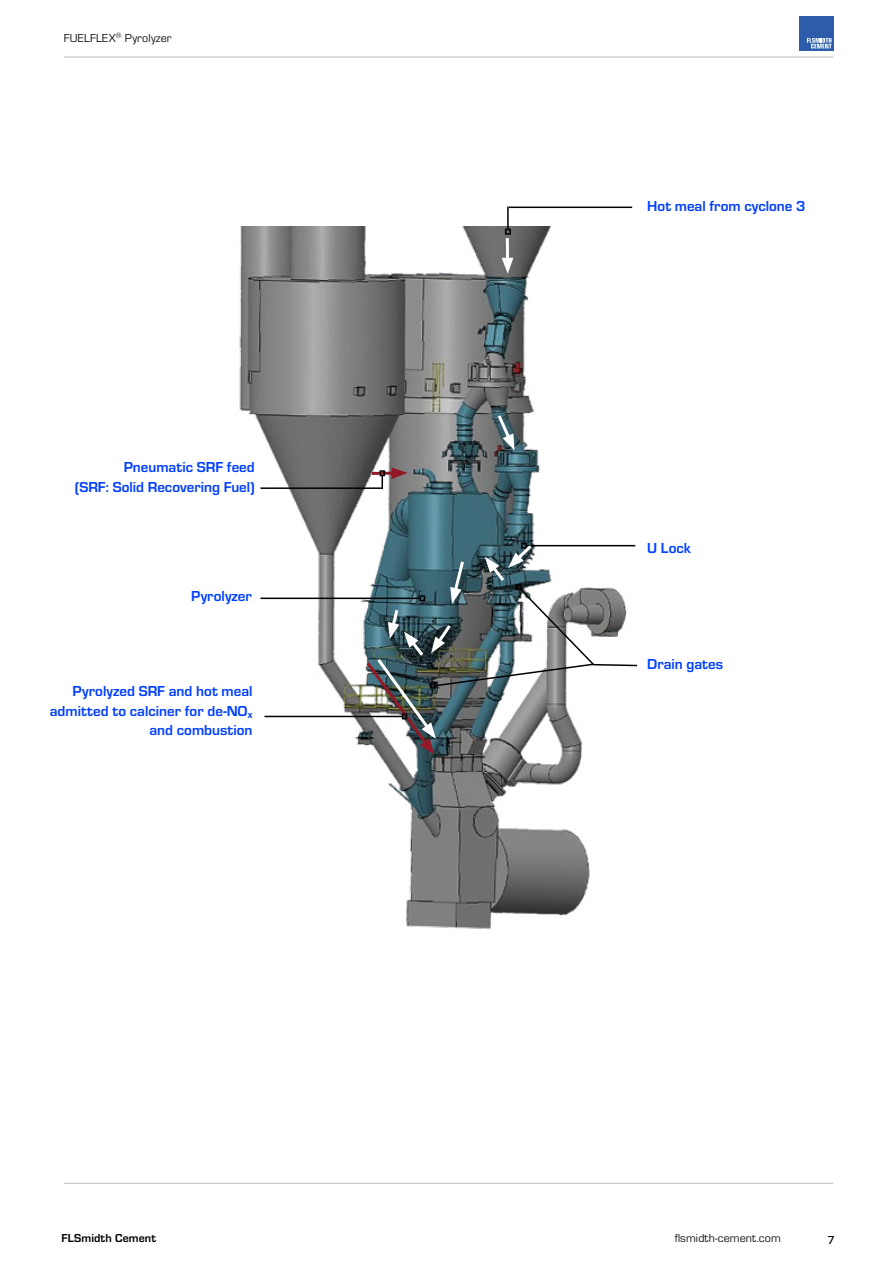
<style>
.page{position:relative;width:893px;height:1263px;background:#fff}
.page>*{position:absolute;margin:0;border:0;box-sizing:border-box;transform-origin:0 0}
.t1{font:700 15px/19.5px "Eurostile";color:#003fff;text-align:right}
.t2{font:12px "Eurostile";letter-spacing:.01em;color:#131313}
.t3{font:700 12px "Eurostile";letter-spacing:.01em;color:#000}
.t4{font:500 12px "Eurostile";color:#000}
</style>
<div class="page">
<img style="left:239px;top:227px;width:351px;height:702px">
<hr style="left:64px;top:57px;width:769px;height:1px;background:#bcbec0">
<hr style="left:64px;top:1183px;width:769px;height:1px;background:#bcbec0">
<div style="left:799px;top:16px;width:34px;height:34px;background:#2d5caa"></div>
<svg style="left:807px;top:38px;width:24px;height:11px"></svg>
<hr style="left:509px;top:207px;width:123px;height:1px;background:#000">
<hr style="left:507px;top:206px;width:2px;height:24px;background:#000">
<svg style="left:505px;top:229px;width:6px;height:6px"></svg>
<hr style="left:372px;top:472px;width:25px;height:3px;background:#931928">
<svg style="left:391px;top:467px;width:17px;height:12px"></svg>
<hr style="left:260px;top:598px;width:160px;height:1px;background:#000">
<hr style="left:506px;top:238px;width:3px;height:25px;background:#fff">
<svg style="left:502px;top:258px;width:11px;height:16px"></svg>
<svg style="left:495px;top:412px;width:19px;height:38px"></svg>
<hr style="left:260px;top:487px;width:123px;height:2px;background:#000">
<svg style="left:380px;top:470px;width:5px;height:19px"></svg>
<hr style="left:264px;top:716px;width:139px;height:1px;background:#000">
<svg style="left:364px;top:542px;width:273px;height:213px"></svg>
<p class="t2" style="left:64px;top:30px;width:109px">FUELFLEX<sup>®</sup> Pyrolyzer</p>
<p class="t1" style="left:75px;top:456px;width:182px">Pneumatic SRF feed<br>(SRF: Solid Recovering Fuel)</p>
<p class="t1" style="left:191px;top:585px;width:62px">Pyrolyzer</p>
<p class="t1" style="left:50px;top:680px;width:204px">Pyrolyzed SRF and hot meal admitted to calciner for de-NO<sub>x </sub>and combustion</p>
<p class="t1" style="left:647px;top:195px;width:160px">Hot meal from cyclone 3</p>
<p class="t1" style="left:647px;top:537px;width:45px">U Lock</p>
<p class="t1" style="left:647px;top:653px;width:78px">Drain gates</p>
<p class="t3" style="left:62px;top:1229px;width:96px">FLSmidth Cement</p>
<p class="t2" style="left:675px;top:1230px;width:108px">flsmidth-cement.com</p>
<p class="t4" style="left:827px;top:1231px;width:9px">7</p>
</div>
